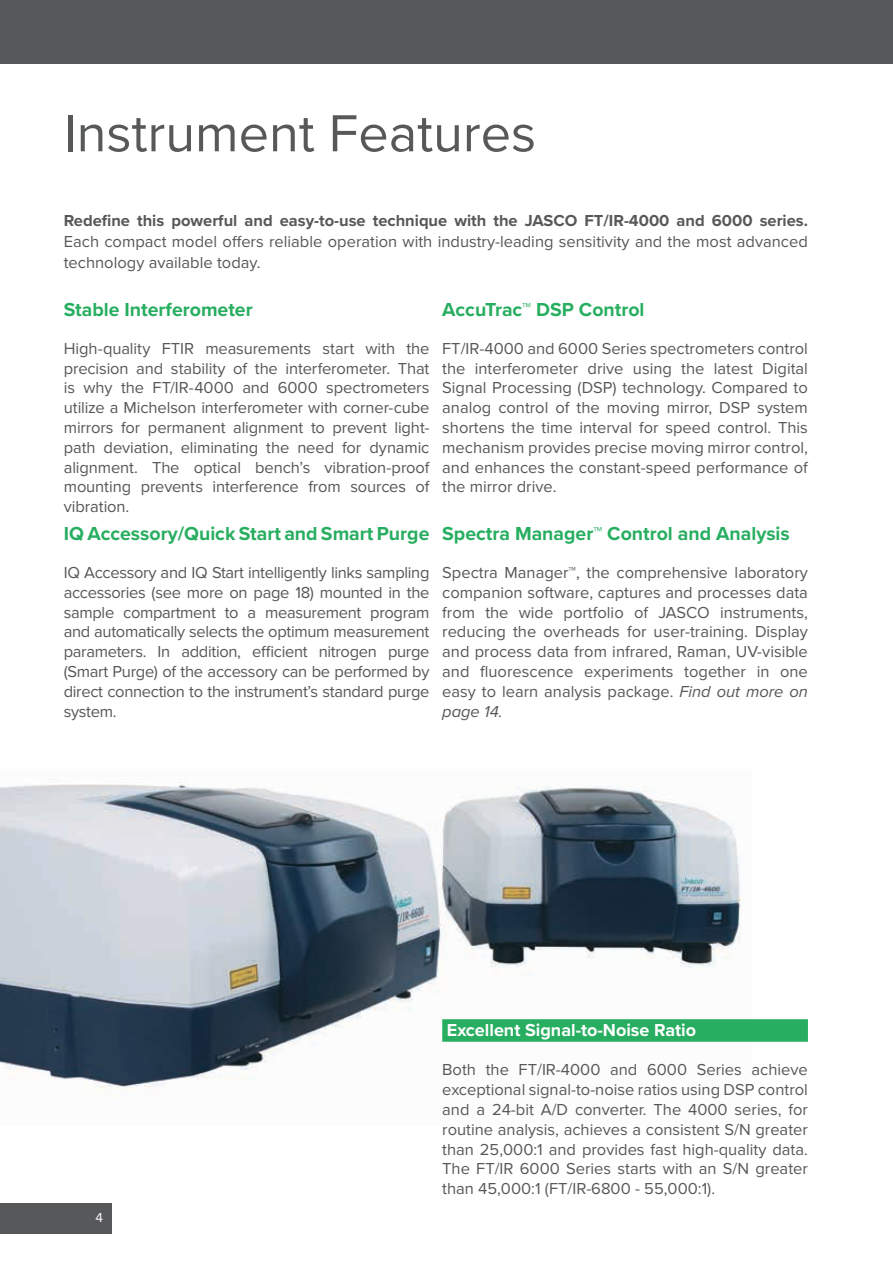
<style>
.page{position:relative;width:893px;height:1263px;background:#fff}
.page>*{position:absolute;margin:0;border:0;box-sizing:border-box;transform-origin:0 0}
.t1{font:54px "Proxima Nova";color:#57585a}
.t2{font:700 19.5px "Proxima Nova";color:#27ae60}
.t3{font:700 18px "Proxima Nova";color:#fff}
.t4{font:16.5px/19.8px "Proxima Nova";color:#57585a;text-align:justify}
.t5{font:700 16.5px "Proxima Nova";color:#57585a}
.t6{font:13.5px "Proxima Nova";color:#fff}
.s1{font-style:italic}
</style>
<div class="page">
<div style="left:0;top:1203px;width:112px;height:31px;background:#57585a"></div>
<div style="left:0;top:0;width:893px;height:64px;background:#57585a"></div>
<img style="left:0;top:782px;width:741px;height:315px">
<div style="left:442px;top:1019px;width:366px;height:23px;background:#27ae60"></div>
<h1 class="t1" style="left:64px;top:102px;width:474px">Instrument Features</h1>
<p class="t5" style="left:64px;top:211px;width:746px">Redefine this powerful and easy-to-use technique with the JASCO FT/IR-4000 and 6000 series.</p>
<p class="t4" style="left:64px;top:232px;width:746px;line-height:21px">Each compact model offers reliable operation with industry-leading sensitivity and the most advanced technology available today.</p>
<p class="t2" style="left:64px;top:298px;width:190px">Stable Interferometer</p>
<p class="t4" style="left:64px;top:339px;width:367px">High-quality FTIR measurements start with the precision and stability of the interferometer. That is why the FT/IR-4000 and 6000 spectrometers utilize a Michelson interferometer with corner-cube mirrors for permanent alignment to prevent light&shy;path deviation, eliminating the need for dynamic alignment. The optical bench’s vibration-proof mounting prevents interference from sources of vibration.</p>
<p class="t2" style="left:442px;top:298px;width:204px">AccuTrac™ DSP Control</p>
<p class="t4" style="left:442px;top:339px;width:367px">FT/IR-4000 and 6000 Series spectrometers control the interferometer drive using the latest Digital Signal Processing (DSP) technology. Compared to analog control of the moving mirror, DSP system shortens the time interval for speed control. This mechanism provides precise moving mirror control, and enhances the constant-speed performance of the mirror drive.</p>
<p class="t2" style="left:64px;top:522px;width:367px">IQ Accessory/Quick Start and Smart Purge</p>
<p class="t4" style="left:64px;top:563px;width:367px">IQ Accessory and IQ Start intelligently links sampling accessories (see more on page 18) mounted in the sample compartment to a measurement program and automatically selects the optimum measurement parameters. In addition, efficient nitrogen purge (Smart Purge) of the accessory can be performed by direct connection to the instrument’s standard purge system.</p>
<p class="t2" style="left:442px;top:522px;width:349px">Spectra Manager™ Control and Analysis</p>
<p class="t4" style="left:442px;top:563px;width:367px">Spectra Manager™, the comprehensive laboratory companion software, captures and processes data from the wide portfolio of JASCO instruments, reducing the overheads for user-training. Display and process data from infrared, Raman, UV-visible and fluorescence experiments together in one easy to learn analysis package. <span class="s1">Find out more on page 14.</span></p>
<p class="t6" style="left:95px;top:1210px;width:9px">4</p>
<p class="t3" style="left:447px;top:1019px;width:251px">Excellent Signal-to-Noise Ratio</p>
<p class="t4" style="left:442px;top:1060px;width:367px">Both the FT/IR-4000 and 6000 Series achieve exceptional signal-to-noise ratios using DSP control and a 24-bit A/D converter. The 4000 series, for routine analysis, achieves a consistent S/N greater than 25,000:1 and provides fast high-quality data.<br>The FT/IR 6000 Series starts with an S/N greater than 45,000:1 (FT/IR-6800 - 55,000:1).</p>
</div>
